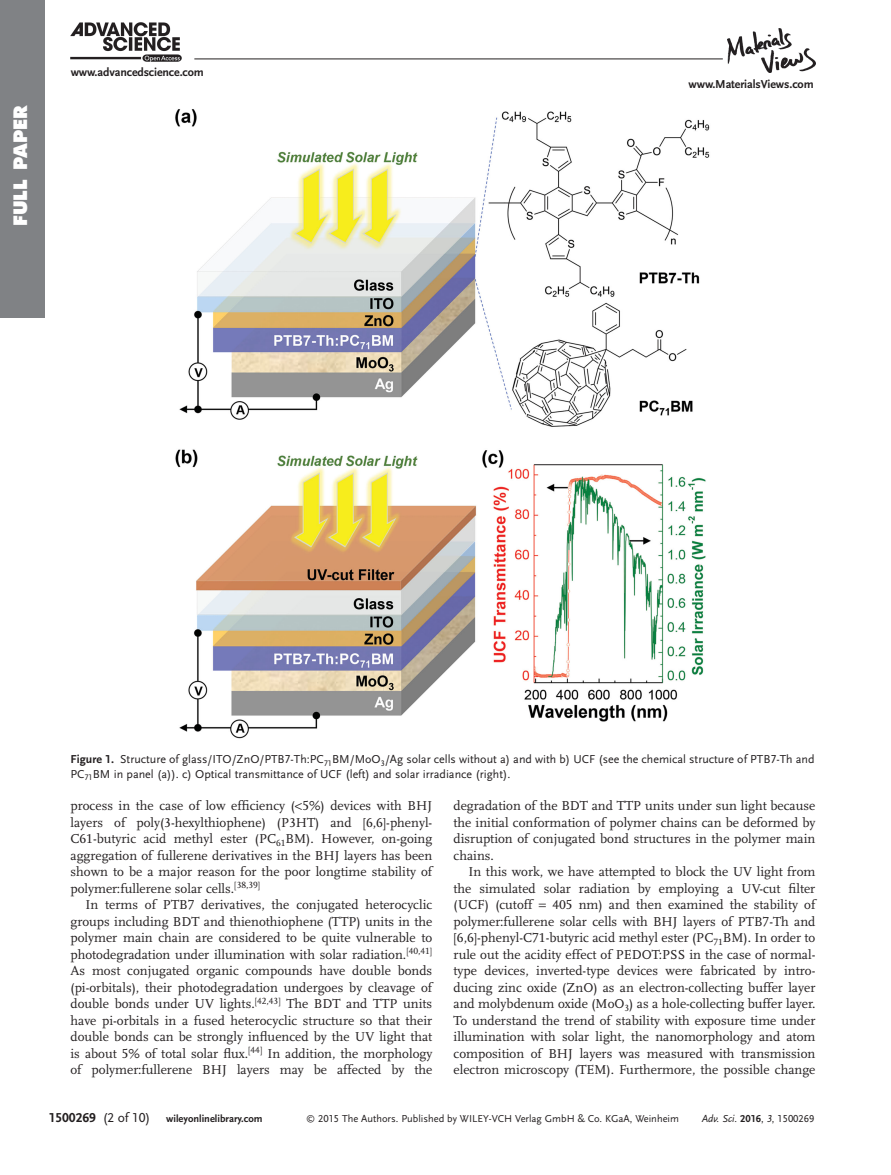
<style>
.page{position:relative;width:891px;height:1175px;background:#fff}
.page>*{position:absolute;margin:0;border:0;box-sizing:border-box;transform-origin:0 0}
.t1{font:800 18px "Futura";letter-spacing:.005em;color:#fff}
.t2{font:13.5px/16.5px "Scala LF";color:#231f20;text-align:justify}
.t3{font:12px/14.2px "Scala Sans LF";color:#231f20}
.t4{font:700 12px "Scala Sans LF";letter-spacing:-.01em;color:#231f20}
.t5{font:10.5px "Scala Sans LF";color:#231f20}
.t6{font:700 10.5px "Scala Sans LF";color:#231f20}
.t7{font:italic 10.5px "Scala Sans LF";color:#231f20}
.s1{font-weight:700}
.s2{font-size:13.5px}
.s3{font-weight:400;font-size:13.5px}
.s4{font-size:9px}
.s5{font-weight:700;font-style:normal}
.s6{font-style:normal}
</style>
<div class="page">
<div style="left:0;top:0;width:44px;height:317px;background:#808285"></div>
<img style="left:727px;top:28px;width:88px;height:45px">
<hr style="left:194px;top:59px;width:529px;height:1px;background:#231f20">
<img style="left:70px;top:22px;width:112px;height:40px">
<img style="left:175px;top:109px;width:535px;height:630px">
<h1 class="t1" style="left:13px;top:226px;width:123px;rotate:-90deg">FULL PAPER</h1>
<p class="t4" style="left:71px;top:66px;width:135px">www.advancedscience.com</p>
<p class="t4" style="left:689px;top:79px;width:127px">www.MaterialsViews.com</p>
<p class="t3" style="left:71px;top:753px;width:746px"><span class="s1">Figure 1.</span> Structure of glass/ITO/ZnO/PTB7-Th:PC <sub>71</sub> BM/MoO <sub>3</sub> /Ag solar cells without a) and with b) UCF (see the chemical structure of PTB7-Th and<br>PC <sub>71</sub> BM in panel (a)). c) Optical transmittance of UCF (left) and solar irradiance (right).</p>
<p class="t2" style="left:71px;top:798px;width:363px">process in the case of low efficiency ( 5%) devices with BHJ layers of poly(3-hexylthiophene) (P3HT) and [6,6]-phenyl-C61-butyric acid methyl ester (PC <sub>61</sub> BM). However, on-going aggregation of fullerene derivatives in the BHJ layers has been shown to be a major reason for the poor longtime stability of polymer:fullerene solar cells. <sup>[</sup> <sup>38,39</sup> <sup>]</sup></p>
<p class="t2" style="left:71px;top:897px;width:363px;text-indent:15px">In terms of PTB7 derivatives, the conjugated heterocyclic groups including BDT and thienothiophene (TTP) units in the polymer main chain are considered to be quite vulnerable to photodegradation under illumination with solar radiation. <sup>[</sup> <sup>40,41</sup> <sup>] </sup>As most conjugated organic compounds have double bonds (pi-orbitals), their photodegradation undergoes by cleavage of double bonds under UV lights. <sup>[</sup> <sup>42,43</sup> <sup>]</sup> The BDT and TTP units have pi-orbitals in a fused heterocyclic structure so that their double bonds can be strongly influenced by the UV light that is about 5% of total solar flux. <sup>[</sup> <sup>44</sup> <sup>]</sup> In addition, the morphology of polymer:fullerene BHJ layers may be affected by the</p>
<p class="t2" style="left:454px;top:798px;width:363px">degradation of the BDT and TTP units under sun light because the initial conformation of polymer chains can be deformed by disruption of conjugated bond structures in the polymer main chains.</p>
<p class="t2" style="left:454px;top:864px;width:363px;text-indent:15px">In this work, we have attempted to block the UV light from the simulated solar radiation by employing a UV-cut filter (UCF) (cutoff</p>
<p class="t2" style="left:454px;top:897px;width:363px;text-indent:99px">405 nm) and then examined the stability of polymer:fullerene solar cells with BHJ layers of PTB7-Th and [6,6]-phenyl-C71-butyric acid methyl ester (PC <sub>71</sub> BM). In order to rule out the acidity effect of PEDOT:PSS in the case of normal&shy;type devices, inverted-type devices were fabricated by intro&shy;ducing zinc oxide (ZnO) as an electron-collecting buffer layer and molybdenum oxide (MoO <sub>3</sub> ) as a hole-collecting buffer layer.<br>To understand the trend of stability with exposure time under illumination with solar light, the nanomorphology and atom composition of BHJ layers was measured with transmission electron microscopy (TEM). Furthermore, the possible change</p>
<p class="t6" style="left:49px;top:1114px;width:216px"><span class="s2">1500269</span> <span class="s3">(2 of 10)</span> wileyonlinelibrary.com</p>
<p class="t5" style="left:306px;top:1114px;width:374px"><span class="s4">©</span> 2015 The Authors. Published by WILEY-VCH Verlag GmbH &amp; Co. KGaA, Weinheim</p>
<p class="t7" style="left:702px;top:1114px;width:114px">Adv. Sci. <span class="s5">2016</span><span class="s6">,</span> 3<span class="s6">, 1500269</span></p>
</div>
